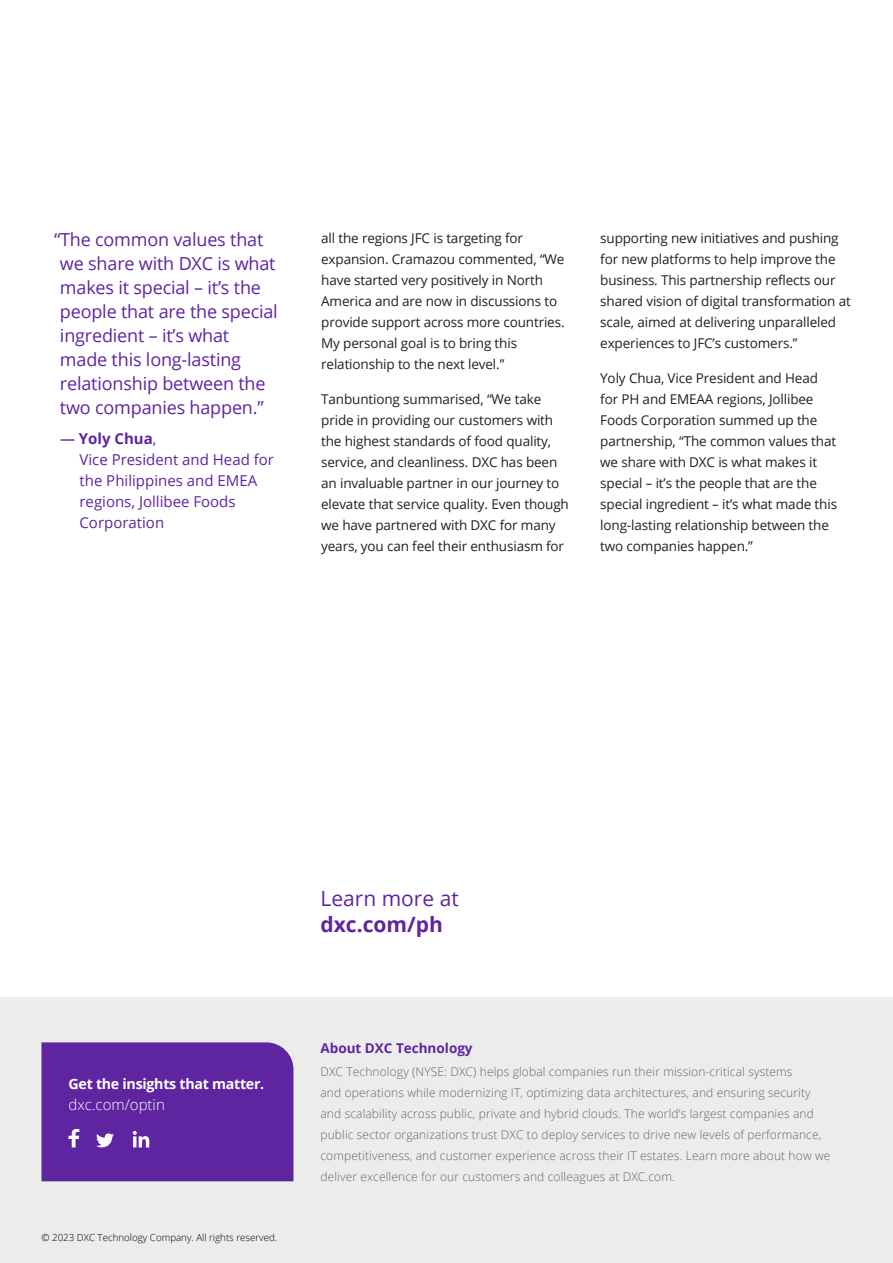
<style>
.page{position:relative;width:893px;height:1263px;background:#fff}
.page>*{position:absolute;margin:0;border:0;box-sizing:border-box;transform-origin:0 0}
.t1{font:21px "Open Sans";color:#5f249f}
.URL{font:700 21px "Open Sans";color:#5f249f}
.Box_Small_Hanging_Qu{font:18px/24px "Open Sans";letter-spacing:-.01em;color:#5f249f}
.Small_quote_attriute{font:15px/21px "Open Sans";color:#5f249f}
.DXC_Opt-In_url{font:300 15px "Open Sans";color:#fff}
.Small_quote_attribut{font:700 15px "Open Sans";color:#5f249f}
.Get_the_Insights{font:700 14.25px "Open Sans";letter-spacing:-.02em;color:#fff}
.Body_Copy_Regular_9{font:13.5px/21px "Open Sans";letter-spacing:-.01em;color:#231f20}
.Boilerplate_-_About{font:700 13.5px "Open Sans";color:#5f249f}
.Boilerplate_-_Body{font:300 12px/21px "Open Sans";letter-spacing:.01em;color:#63666a}
.Copyright{font:300 9.75px "Open Sans";color:#000}
.s1{font-weight:600}
.s2{font-weight:400}
</style>
<div class="page">
<div style="left:0;top:997px;width:893px;height:266px;background:#ececeb"></div>
<div style="left:41px;top:1042px;width:252px;height:139px;background:#5f249f"></div>
<p class="Box_Small_Hanging_Qu" style="left:60px;top:227px;width:219px;text-indent:-6px">“The common values that we share with DXC is what makes it special – it’s the people that are the special ingredient – it’s what made this long-lasting relationship between the two companies happen.”</p>
<p class="Small_quote_attribut" style="left:60px;top:428px;width:98px"><span class="s1">—</span> Yoly Chua<span class="s2">,</span></p>
<p class="Small_quote_attriute" style="left:79px;top:449px;width:196px">Vice President and Head for the Philippines and EMEA regions, Jollibee Foods<br>Corporation</p>
<p class="Body_Copy_Regular_9" style="left:321px;top:227px;width:245px">all the regions JFC is targeting for expansion. Cramazou commented, “We have started very positively in North America and are now in discussions to provide support across more countries.<br>My personal goal is to bring this relationship to the next level.”</p>
<p class="Body_Copy_Regular_9" style="left:321px;top:388px;width:249px">Tanbuntiong summarised, “We take pride in providing our customers with the highest standards of food quality, service, and cleanliness. DXC has been an invaluable partner in our journey to elevate that service quality. Even though we have partnered with DXC for many years, you can feel their enthusiasm for</p>
<p class="Body_Copy_Regular_9" style="left:600px;top:227px;width:252px">supporting new initiatives and pushing for new platforms to help improve the business. This partnership reflects our shared vision of digital transformation at scale, aimed at delivering unparalleled experiences to JFC’s customers.”</p>
<p class="Body_Copy_Regular_9" style="left:600px;top:367px;width:238px">Yoly Chua, Vice President and Head for PH and EMEAA regions, Jollibee Foods Corporation summed up the partnership, “The common values that we share with DXC is what makes it special – it’s the people that are the special ingredient – it’s what made this long-lasting relationship between the two companies happen.”</p>
<p class="Get_the_Insights" style="left:69px;top:1074px;width:197px">Get the insights that matter.</p>
<p class="DXC_Opt-In_url" style="left:69px;top:1094px;width:98px">dxc.com/optin</p>
<p class="Copyright" style="left:41px;top:1231px;width:237px">© 2023 DXC Technology Company. All rights reserved.</p>
<p class="t1" style="left:320px;top:884px;width:140px">Learn more at</p>
<p class="URL" style="left:320px;top:909px;width:124px">dxc.com/ph</p>
<p class="Boilerplate_-_About" style="left:320px;top:1038px;width:154px">About DXC Technology</p>
<p class="Boilerplate_-_Body" style="left:320px;top:1061px;width:511px">DXC Technology (NYSE: DXC) helps global companies run their mission-critical systems<br>and operations while modernizing IT, optimizing data architectures, and ensuring security and scalability across public, private and hybrid clouds. The world’s largest companies and public sector organizations trust DXC to deploy services to drive new levels of performance, competitiveness, and customer experience across their IT estates. Learn more about how we deliver excellence for our customers and colleagues at DXC.com.</p>
</div>
